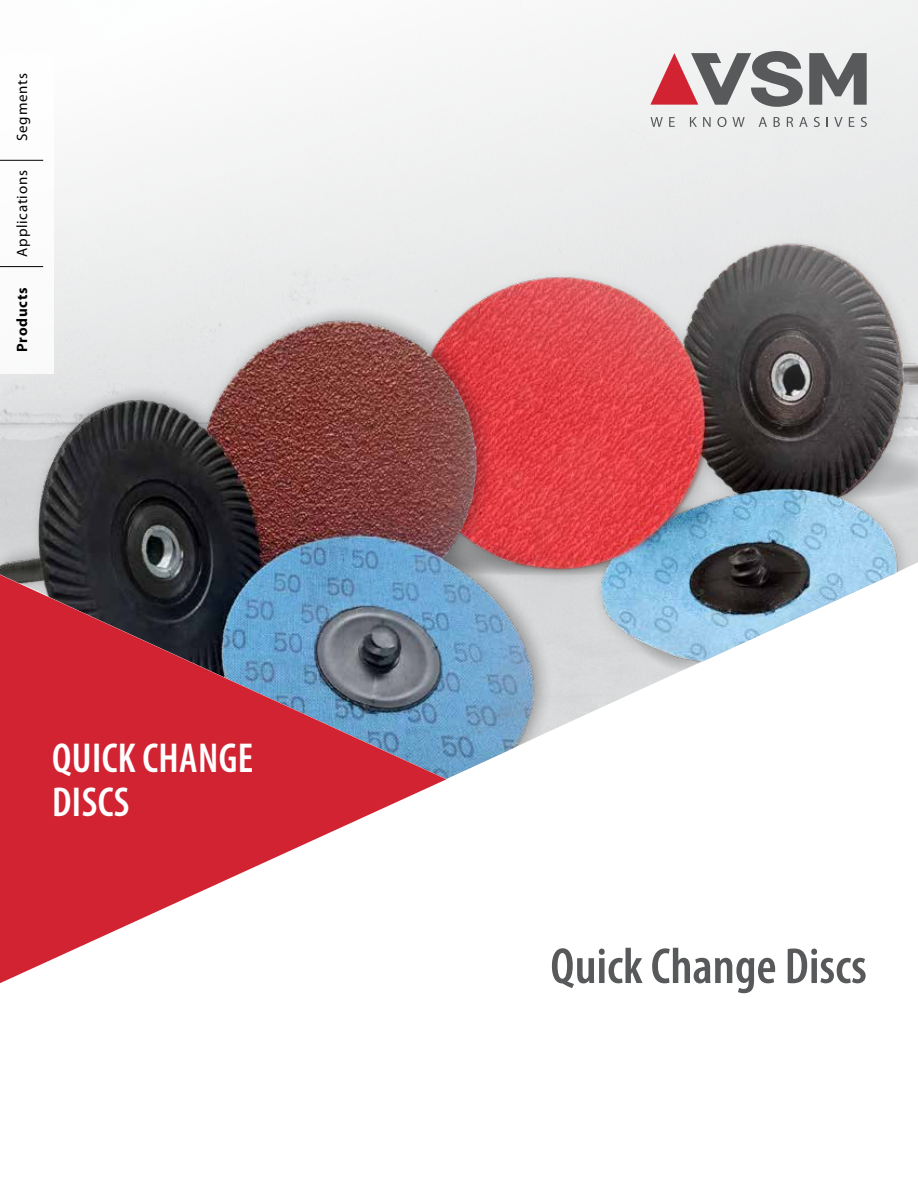
<style>
.page{position:relative;width:918px;height:1188px;background:#fff}
.page>*{position:absolute;margin:0;border:0;box-sizing:border-box;transform-origin:0 0}
.t1{font:600 condensed 51px "Myriad Pro";color:#58595b}
.t2{font:600 condensed 42px/44.2px "Myriad Pro";letter-spacing:.01em;color:#fff}
.t3{font:15px "Myriad Pro";letter-spacing:.05em;color:#000}
.t4{font:700 15px "Myriad Pro";letter-spacing:.05em;color:#000}
</style>
<div class="page">
<img style="left:54px;top:0;width:864px;height:251px">
<img style="left:307px;top:194px;width:611px;height:504px">
<img style="left:0;top:251px;width:621px;height:528px">
<svg style="left:650px;top:51px;width:153px;height:56px"></svg>
<svg style="left:809px;top:53px;width:58px;height:52px"></svg>
<svg style="left:651px;top:117px;width:12px;height:10px"></svg>
<svg style="left:669px;top:117px;width:6px;height:10px"></svg>
<svg style="left:690px;top:117px;width:7px;height:10px"></svg>
<svg style="left:703px;top:117px;width:8px;height:10px"></svg>
<svg style="left:717px;top:117px;width:28px;height:10px"></svg>
<svg style="left:759px;top:117px;width:8px;height:10px"></svg>
<svg style="left:774px;top:117px;width:6px;height:10px"></svg>
<svg style="left:787px;top:117px;width:6px;height:10px"></svg>
<svg style="left:799px;top:117px;width:9px;height:10px"></svg>
<svg style="left:814px;top:117px;width:6px;height:10px"></svg>
<svg style="left:834px;top:117px;width:9px;height:10px"></svg>
<svg style="left:849px;top:117px;width:5px;height:10px"></svg>
<svg style="left:861px;top:117px;width:6px;height:10px"></svg>
<svg style="left:0;top:575px;width:446px;height:408px;fill:#d22333"></svg>
<div style="left:0;top:54px;width:54px;height:319px;background:#fff"></div>
<hr style="left:0;top:266px;width:43px;height:1px;background:#000">
<hr style="left:0;top:160px;width:43px;height:1px;background:#000">
<p class="t3" style="left:13px;top:141px;width:69px;rotate:-90deg">Segments</p>
<p class="t3" style="left:13px;top:257px;width:88px;rotate:-90deg">Applications</p>
<p class="t4" style="left:12px;top:352px;width:66px;rotate:-90deg">Products</p>
<p class="t2" style="left:52px;top:735px;width:203px">QUICK CHANGE<br>DISCS</p>
<p class="t2" style="left:52px;top:757px;width:130px">PRODUCT</p>
<p class="t1" style="left:550px;top:935px;width:318px">Quick Change Discs</p>
</div>
